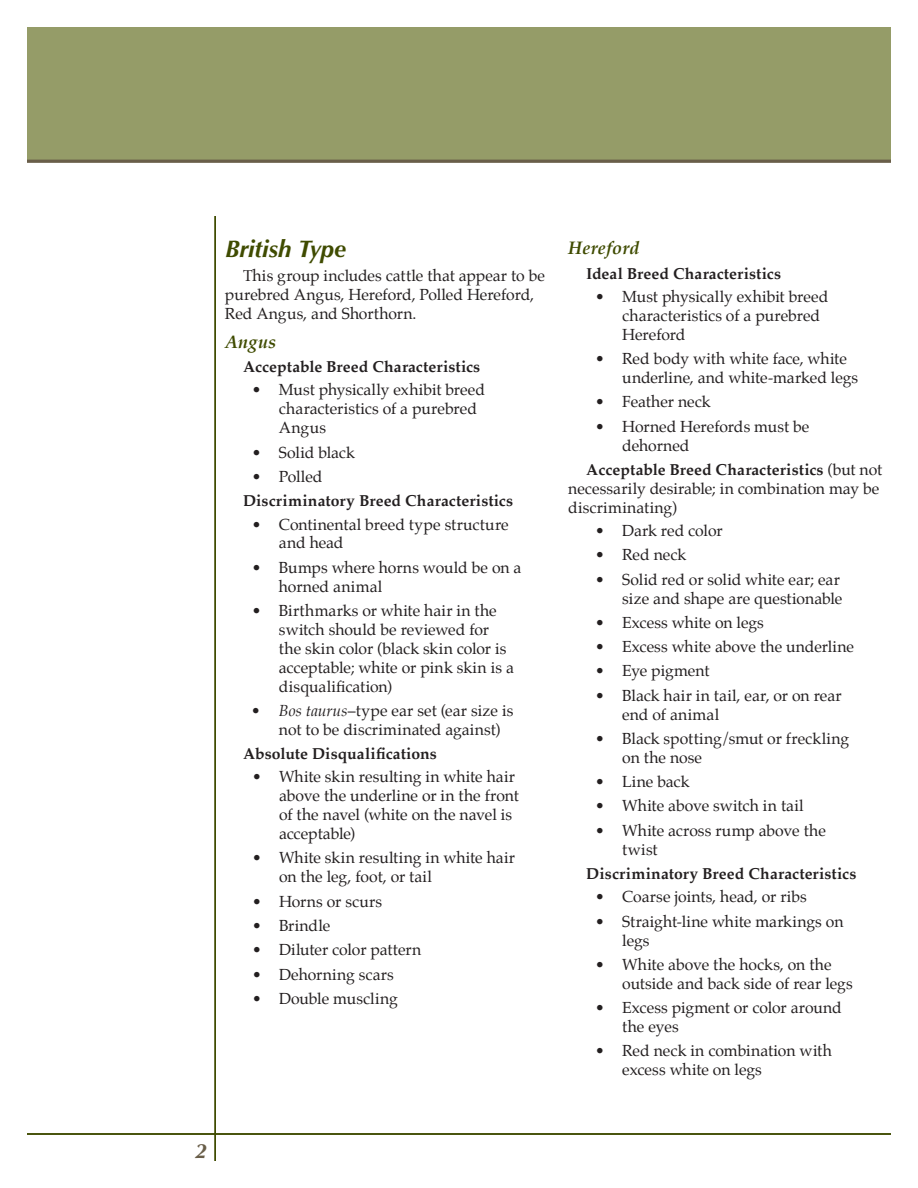
<style>
.page{position:relative;width:918px;height:1188px;background:#fff}
.page>*{position:absolute;margin:0;border:0;box-sizing:border-box;transform-origin:0 0}
.t1{font:italic 700 24px "Optima";letter-spacing:-.015em;color:#3f4b00}
.t2{font:italic 700 21px "Optima";color:#695e49}
.t3{font:italic 700 18px "Palatino";letter-spacing:.01em;color:#3f4b00}
.t4{font:15.75px/18.9px "Palatino";color:#231f20}
.t5{font:700 15.75px "Palatino";letter-spacing:.005em;color:#231f20}
.s1{font-style:italic}
.s2{font-weight:700}
</style>
<div class="page">
<div style="left:27px;top:27px;width:864px;height:133px;background:#959c68"></div>
<hr style="left:27px;top:160px;width:864px;height:3px;background:#695e49">
<hr style="left:214px;top:216px;width:2px;height:945px;background:#3f4b00">
<hr style="left:27px;top:1133px;width:864px;height:2px;background:#3f4b00">
<h1 class="t1" style="left:225px;top:239px;width:123px">British Type</h1>
<p class="t4" style="left:225px;top:268px;width:322px;text-indent:18px">This group includes cattle that appear to be purebred Angus, Hereford, Polled Hereford,<br>Red Angus, and Shorthorn.</p>
<p class="t3" style="left:225px;top:333px;width:53px">Angus</p>
<p class="t5" style="left:243px;top:359px;width:239px">Acceptable Breed Characteristics</p>
<p class="t4" style="left:279px;top:382px;width:208px;text-indent:-27px">• Must physically exhibit breed characteristics of a purebred<br>Angus</p>
<p class="t4" style="left:252px;top:444px;width:104px">• Solid black</p>
<p class="t4" style="left:252px;top:468px;width:72px">• Polled</p>
<p class="t5" style="left:243px;top:493px;width:272px">Discriminatory Breed Characteristics</p>
<p class="t4" style="left:279px;top:516px;width:231px;text-indent:-27px">• Continental breed type structure and head</p>
<p class="t4" style="left:279px;top:559px;width:244px;text-indent:-27px">• Bumps where horns would be on a horned animal</p>
<p class="t4" style="left:279px;top:602px;width:236px;text-indent:-27px">• Birthmarks or white hair in the switch should be reviewed for the skin color (black skin color is acceptable; white or pink skin is a disqualification)</p>
<p class="t4" style="left:279px;top:702px;width:236px;text-indent:-27px"><span class="s1">• Bos taurus</span>–type ear set (ear size is not to be discriminated against)</p>
<p class="t5" style="left:243px;top:746px;width:195px">Absolute Disqualifications</p>
<p class="t4" style="left:279px;top:769px;width:242px;text-indent:-27px">• White skin resulting in white hair above the underline or in the front of the navel (white on the navel is acceptable)</p>
<p class="t4" style="left:279px;top:850px;width:238px;text-indent:-27px">• White skin resulting in white hair on the leg, foot, or tail</p>
<p class="t4" style="left:252px;top:893px;width:132px">• Horns or scurs</p>
<p class="t4" style="left:252px;top:917px;width:80px">• Brindle</p>
<p class="t4" style="left:252px;top:942px;width:171px">• Diluter color pattern</p>
<p class="t4" style="left:252px;top:966px;width:143px">• Dehorning scars</p>
<p class="t4" style="left:252px;top:990px;width:147px">• Double muscling</p>
<p class="t3" style="left:568px;top:240px;width:73px">Hereford</p>
<p class="t5" style="left:586px;top:266px;width:196px">Ideal Breed Characteristics</p>
<p class="t4" style="left:622px;top:288px;width:208px;text-indent:-27px">• Must physically exhibit breed characteristics of a purebred<br>Hereford</p>
<p class="t4" style="left:622px;top:350px;width:238px;text-indent:-27px">• Red body with white face, white underline, and white-marked legs</p>
<p class="t4" style="left:595px;top:394px;width:117px">• Feather neck</p>
<p class="t4" style="left:622px;top:418px;width:189px;text-indent:-27px">• Horned Herefords must be dehorned</p>
<p class="t4" style="left:568px;top:461px;width:316px;text-indent:18px"><span class="s2">Acceptable Breed Characteristics</span> (but not necessarily desirable; in combination may be discriminating)</p>
<p class="t4" style="left:595px;top:522px;width:129px">• Dark red color</p>
<p class="t4" style="left:595px;top:547px;width:93px">• Red neck</p>
<p class="t4" style="left:595px;top:571px;width:249px;text-align:right">• Solid red or solid white ear; ear size and shape are questionable</p>
<p class="t4" style="left:595px;top:614px;width:170px">• Excess white on legs</p>
<p class="t4" style="left:595px;top:638px;width:260px">• Excess white above the underline</p>
<p class="t4" style="left:595px;top:663px;width:116px">• Eye pigment</p>
<p class="t4" style="left:622px;top:687px;width:221px;text-indent:-27px">• Black hair in tail, ear, or on rear end of animal</p>
<p class="t4" style="left:622px;top:730px;width:228px;text-indent:-27px">• Black spotting/smut or freckling on the nose</p>
<p class="t4" style="left:595px;top:773px;width:96px">• Line back</p>
<p class="t4" style="left:595px;top:798px;width:210px">• White above switch in tail</p>
<p class="t4" style="left:622px;top:822px;width:205px;text-indent:-27px">• White across rump above the twist</p>
<p class="t5" style="left:586px;top:866px;width:272px">Discriminatory Breed Characteristics</p>
<p class="t4" style="left:595px;top:889px;width:213px">• Coarse joints, head, or ribs</p>
<p class="t4" style="left:622px;top:913px;width:223px;text-indent:-27px">• Straight-line white markings on legs</p>
<p class="t4" style="left:622px;top:956px;width:232px;text-indent:-27px">• White above the hocks, on the outside and back side of rear legs</p>
<p class="t4" style="left:622px;top:999px;width:221px;text-indent:-27px">• Excess pigment or color around the eyes</p>
<p class="t4" style="left:622px;top:1042px;width:211px;text-indent:-27px">• Red neck in combination with excess white on legs</p>
<h2 class="t2" style="left:195px;top:1143px;width:13px">2</h2>
</div>
